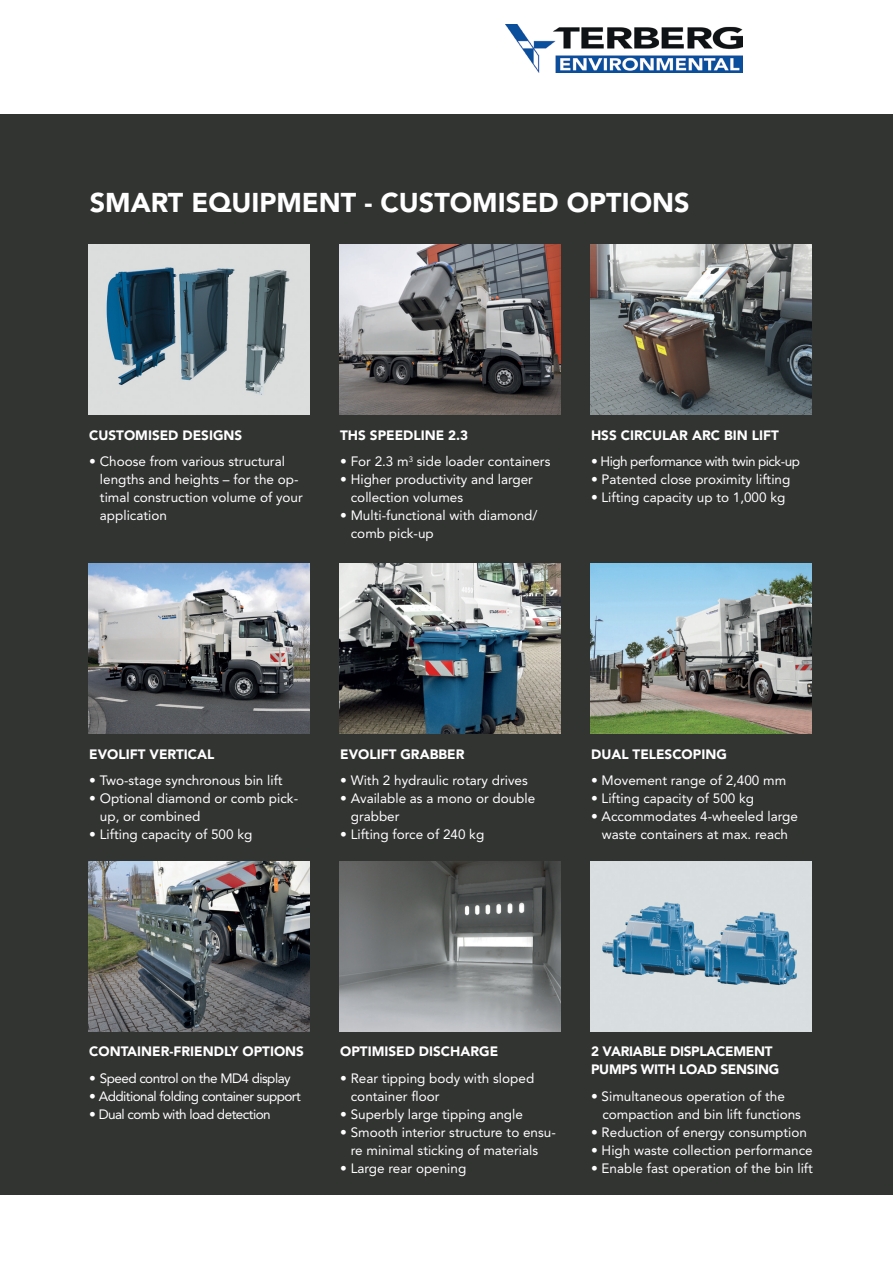
<style>
.page{position:relative;width:893px;height:1263px;background:#fff}
.page>*{position:absolute;margin:0;border:0;box-sizing:border-box;transform-origin:0 0}
.t1{font:900 27px "Avenir LT Pro";color:#fff}
.t2{font:13.5px/18px "Avenir LT Pro";color:#fff}
.t3{font:900 13.5px "Avenir LT Pro";color:#fff}
.t4{font:13.5px "Avenir LT Pro";letter-spacing:-.04em;color:#fff}
.t5{font:900 13.5px/18px "Avenir LT Pro";letter-spacing:-.02em;color:#fff}
</style>
<div class="page">
<div style="left:0;top:1046px;width:893px;height:149px;background:#323432"></div>
<div style="left:0;top:115px;width:893px;height:931px;background:#323432"></div>
<img style="left:89px;top:244px;width:221px;height:171px">
<img style="left:89px;top:563px;width:221px;height:170px">
<img style="left:339px;top:563px;width:222px;height:170px">
<img style="left:89px;top:861px;width:221px;height:170px">
<img style="left:339px;top:861px;width:222px;height:170px">
<img style="left:590px;top:861px;width:221px;height:170px">
<img style="left:339px;top:244px;width:222px;height:171px">
<img style="left:590px;top:244px;width:221px;height:171px">
<img style="left:590px;top:563px;width:221px;height:170px">
<img style="left:506px;top:25px;width:237px;height:47px">
<h1 class="t1" style="left:90px;top:186px;width:601px">SMART EQUIPMENT - CUSTOMISED OPTIONS</h1>
<p class="t3" style="left:89px;top:427px;width:154px">CUSTOMISED DESIGNS</p>
<p class="t2" style="left:100px;top:452px;width:204px;text-indent:-11px">• Choose from various structural lengths and heights – for the op&shy;timal construction volume of your application</p>
<p class="t3" style="left:340px;top:427px;width:129px">THS SPEEDLINE 2.3</p>
<p class="t2" style="left:340px;top:452px;width:212px">• For 2.3 m<sup>3</sup> side loader containers</p>
<p class="t2" style="left:351px;top:470px;width:184px;text-indent:-11px">• Higher productivity and larger collection volumes</p>
<p class="t2" style="left:351px;top:506px;width:188px;text-indent:-11px">• Multi-functional with diamond/ comb pick-up</p>
<p class="t3" style="left:591px;top:427px;width:189px">HSS CIRCULAR ARC BIN LIFT</p>
<p class="t4" style="left:591px;top:453px;width:210px">• High performance with twin pick-up</p>
<p class="t2" style="left:591px;top:470px;width:201px">• Patented close proximity lifting</p>
<p class="t2" style="left:591px;top:488px;width:196px">• Lifting capacity up to 1,000 kg</p>
<p class="t3" style="left:89px;top:746px;width:126px">EVOLIFT VERTICAL</p>
<p class="t2" style="left:89px;top:771px;width:195px">• Two-stage synchronous bin lift</p>
<p class="t2" style="left:100px;top:789px;width:200px;text-indent:-11px">• Optional diamond or comb pick&shy;up, or combined</p>
<p class="t2" style="left:89px;top:825px;width:165px">• Lifting capacity of 500 kg</p>
<p class="t3" style="left:340px;top:746px;width:126px">EVOLIFT GRABBER</p>
<p class="t2" style="left:340px;top:771px;width:189px">• With 2 hydraulic rotary drives</p>
<p class="t2" style="left:351px;top:789px;width:186px;text-indent:-11px">• Available as a mono or double grabber</p>
<p class="t2" style="left:340px;top:825px;width:146px">• Lifting force of 240 kg</p>
<p class="t3" style="left:591px;top:746px;width:137px">DUAL TELESCOPING</p>
<p class="t2" style="left:591px;top:771px;width:197px">• Movement range of 2,400 mm</p>
<p class="t2" style="left:591px;top:789px;width:165px">• Lifting capacity of 500 kg</p>
<p class="t2" style="left:591px;top:807px;width:208px;text-align:center">• Accommodates 4-wheeled large waste containers at max. reach</p>
<p class="t3" style="left:89px;top:1043px;width:216px">CONTAINER-FRIENDLY OPTIONS</p>
<p class="t4" style="left:89px;top:1070px;width:203px">• Speed control on the MD4 display</p>
<p class="t4" style="left:89px;top:1088px;width:213px">• Additional folding container support</p>
<p class="t4" style="left:89px;top:1106px;width:183px">• Dual comb with load detection</p>
<p class="t3" style="left:340px;top:1043px;width:159px">OPTIMISED DISCHARGE</p>
<p class="t2" style="left:351px;top:1069px;width:185px;text-indent:-11px">• Rear tipping body with sloped container floor</p>
<p class="t2" style="left:340px;top:1105px;width:184px">• Superbly large tipping angle</p>
<p class="t2" style="left:340px;top:1123px;width:217px;text-align:center">• Smooth interior structure to ensu&shy;re minimal sticking of materials</p>
<p class="t2" style="left:340px;top:1159px;width:128px">• Large rear opening</p>
<p class="t5" style="left:591px;top:1042px;width:190px">2 VARIABLE DISPLACEMENT<br>PUMPS WITH LOAD SENSING</p>
<p class="t2" style="left:602px;top:1087px;width:200px;text-indent:-11px">• Simultaneous operation of the compaction and bin lift functions</p>
<p class="t2" style="left:591px;top:1123px;width:217px">• Reduction of energy consumption</p>
<p class="t2" style="left:591px;top:1141px;width:223px">• High waste collection performance</p>
<p class="t2" style="left:591px;top:1159px;width:223px">• Enable fast operation of the bin lift</p>
</div>
